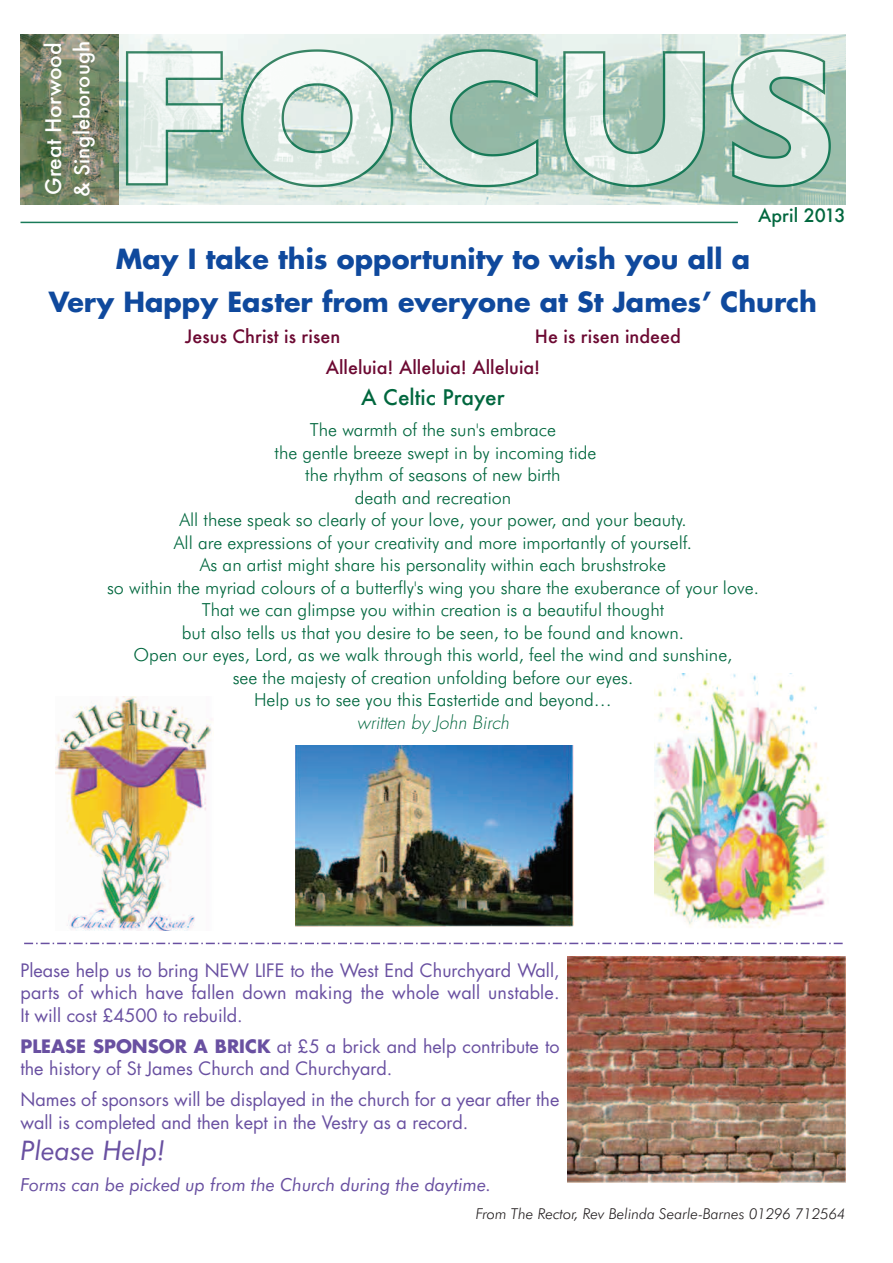
<style>
.page{position:relative;width:893px;height:1263px;background:#fff}
.page>*{position:absolute;margin:0;border:0;box-sizing:border-box;transform-origin:0 0}
.t1{font:700 27px/43px "Futura";color:#0f499d;text-align:center}
.t2{font:italic 27px "Futura BT";color:#6950a1}
.t3{font:500 21px "Futura";color:#00673e}
.t4{font:500 21px "Futura";color:#fff}
.t5{font:500 20.25px "Futura";color:#fff}
.t6{font:300 18px/22.5px "Futura BT";color:#00673e;text-align:center}
.t7{font:18px/22.5px "Futura";color:#6950a1}
.t8{font:500 18px/31px "Futura";color:#6c0932}
.t9{font:italic 18px "Futura BT";color:#6950a1}
.t10{font:italic 300 18px "Futura";color:#00673e}
.t11{font:500 18px "Futura";color:#00673e}
.t12{font:italic 300 15px "Futura BT";color:#231f20}
.s1{font-weight:700}
</style>
<div class="page">
<img style="left:21px;top:34px;width:824px;height:170px">
<hr style="left:21px;top:222px;width:717px;height:1px;background:#197b59">
<img style="left:127px;top:51px;width:703px;height:135px">
<img style="left:126px;top:51px;width:267px;height:134px">
<img style="left:296px;top:745px;width:277px;height:181px">
<img style="left:567px;top:957px;width:278px;height:226px">
<img style="left:56px;top:696px;width:156px;height:235px">
<img style="left:655px;top:674px;width:174px;height:254px">
<svg style="left:24px;top:943px;width:819px;height:1px"></svg>
<p class="t4" style="left:40px;top:195px;width:154px;rotate:-90deg">Great Horwood</p>
<p class="t5" style="left:69px;top:197px;width:157px;rotate:-90deg">&amp; Singleborough</p>
<p class="t11" style="left:758px;top:203px;width:89px">April 2013</p>
<h1 class="t1" style="left:49px;top:240px;width:770px">May I take this opportunity to wish you all a<br>Very Happy Easter from everyone at St James’ Church</h1>
<p class="t8" style="left:185px;top:321px;width:157px">Jesus Christ is risen</p>
<p class="t8" style="left:326px;top:321px;width:357px;text-indent:209px">He is risen indeed<br>Alleluia! Alleluia! Alleluia!</p>
<p class="t3" style="left:361px;top:383px;width:145px">A Celtic Prayer</p>
<p class="t6" style="left:107px;top:420px;width:653px">The warmth of the sun's embrace<br>the gentle breeze swept in by incoming tide<br>the rhythm of seasons of new birth<br>death and recreation<br>All these speak so clearly of your love, your power, and your beauty.<br>All are expressions of your creativity and more importantly of yourself.<br>As an artist might share his personality within each brushstroke<br>so within the myriad colours of a butterfly's wing you share the exuberance of your love.<br>That we can glimpse you within creation is a beautiful thought<br>but also tells us that you desire to be seen, to be found and known.<br>Open our eyes, Lord, as we walk through this world, feel the wind and sunshine,<br>see the majesty of creation unfolding before our eyes.<br>Help us to see you this Eastertide and beyond…</p>
<p class="t10" style="left:357px;top:714px;width:154px">written by John Birch</p>
<p class="t7" style="left:20px;top:960px;width:541px;text-align:justify">Please help us to bring NEW LIFE to the West End Churchyard Wall, parts of which have fallen down making the whole wall unstable.<br>It will cost £4500 to rebuild.</p>
<p class="t7" style="left:20px;top:1036px;width:540px"><span class="s1">PLEASE SPONSOR A BRICK</span> at £5 a brick and help contribute to the history of St James Church and Churchyard.</p>
<p class="t7" style="left:20px;top:1090px;width:540px">Names of sponsors will be displayed in the church for a year after the wall is completed and then kept in the Vestry as a record.</p>
<h1 class="t2" style="left:21px;top:1139px;width:147px">Please Help!</h1>
<p class="t9" style="left:21px;top:1177px;width:472px">Forms can be picked up from the Church during the daytime.</p>
<p class="t12" style="left:476px;top:1207px;width:371px">From The Rector, Rev Belinda Searle-Barnes 01296 712564</p>
</div>
